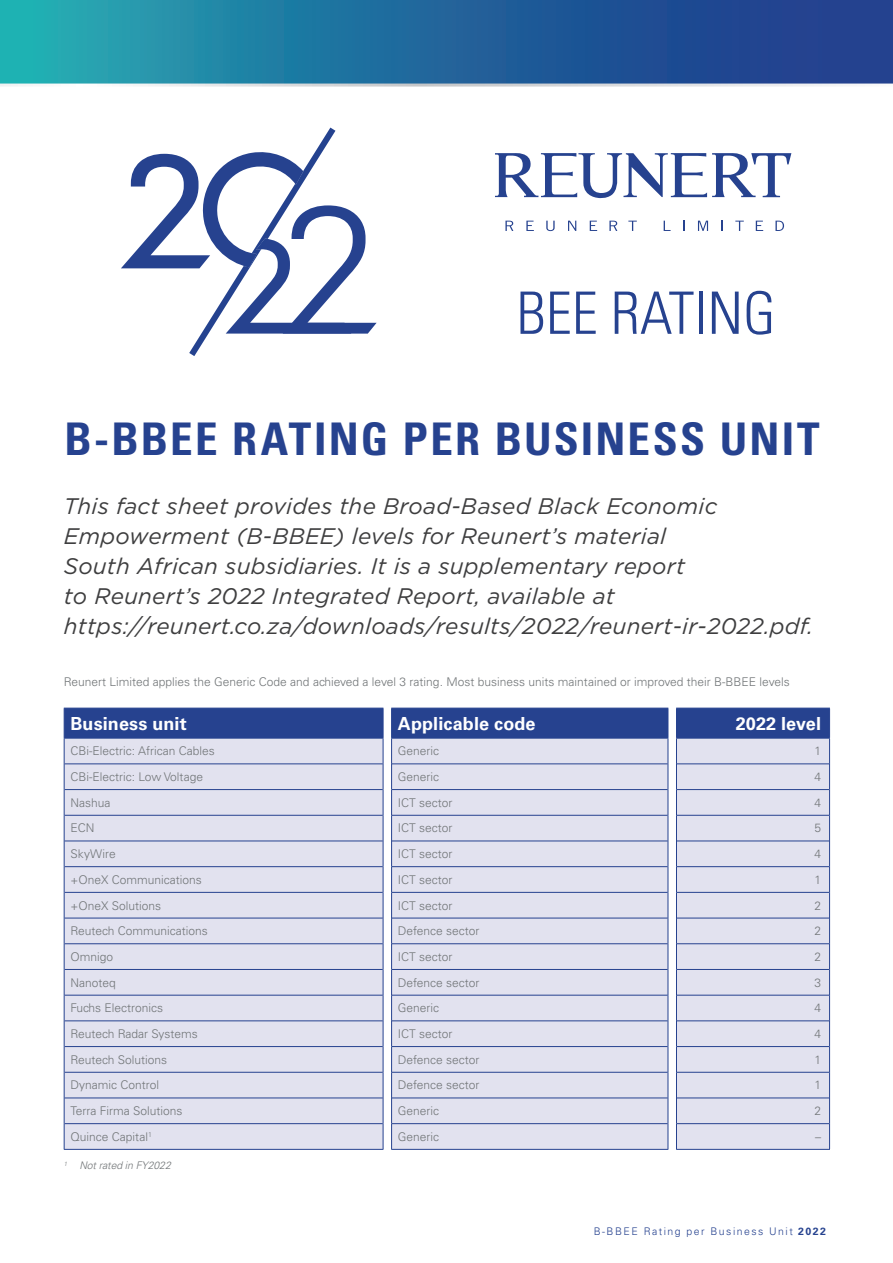
<style>
.page{position:relative;width:893px;height:1263px;background:#fff}
.page>*{position:absolute;margin:0;border:0;box-sizing:border-box;transform-origin:0 0}
.t1{font:300 condensed 58.5px "Univers LT Std";color:#26428f}
.t2{font:700 condensed 45px "Univers LT Std";letter-spacing:.05em;color:#26428f}
.t3{font:italic 22.5px/30px "Gotham";letter-spacing:.01em;color:#3e3e3f}
.t4{font:700 18px "Univers LT Std";letter-spacing:.005em;color:#fff}
.t5{font:300 12px "Univers LT Std";color:#717577}
.t6{font:300 10.5px "Univers LT Std";letter-spacing:.14em;color:#26428f}
.t7{font:italic 300 10.5px "Univers LT Std";letter-spacing:-.01em;color:#717577}
.s1{font-weight:700}
</style>
<div class="page">
<svg style="left:0;top:0;width:893px;height:84px;background:#216c9d"></svg>
<svg style="left:495px;top:153px;width:296px;height:46px"></svg>
<svg style="left:505px;top:221px;width:8px;height:10px"></svg>
<svg style="left:526px;top:221px;width:8px;height:10px"></svg>
<svg style="left:546px;top:221px;width:9px;height:10px"></svg>
<svg style="left:568px;top:221px;width:8px;height:10px"></svg>
<svg style="left:590px;top:221px;width:7px;height:10px"></svg>
<svg style="left:609px;top:221px;width:8px;height:10px"></svg>
<svg style="left:628px;top:221px;width:9px;height:10px"></svg>
<svg style="left:664px;top:221px;width:7px;height:10px"></svg>
<svg style="left:698px;top:221px;width:10px;height:10px"></svg>
<svg style="left:735px;top:221px;width:9px;height:10px"></svg>
<svg style="left:756px;top:221px;width:7px;height:10px"></svg>
<svg style="left:775px;top:221px;width:9px;height:10px"></svg>
<svg style="left:121px;top:128px;width:256px;height:228px"></svg>
<svg style="left:64px;top:708px;width:766px;height:441px;background:#d2d4e6"></svg>
<hr style="left:64px;top:1149px;width:319px;height:1px;background:#26428f">
<hr style="left:391px;top:1149px;width:277px;height:1px;background:#26428f">
<hr style="left:676px;top:1149px;width:154px;height:1px;background:#26428f">
<hr style="left:65px;top:764px;width:318px;height:1px;background:#26428f">
<hr style="left:65px;top:789px;width:318px;height:1px;background:#26428f">
<hr style="left:65px;top:815px;width:318px;height:1px;background:#26428f">
<hr style="left:65px;top:841px;width:318px;height:1px;background:#26428f">
<hr style="left:65px;top:866px;width:318px;height:1px;background:#26428f">
<hr style="left:65px;top:892px;width:318px;height:1px;background:#26428f">
<hr style="left:65px;top:918px;width:318px;height:1px;background:#26428f">
<hr style="left:65px;top:943px;width:318px;height:1px;background:#26428f">
<hr style="left:65px;top:969px;width:318px;height:1px;background:#26428f">
<hr style="left:65px;top:995px;width:318px;height:1px;background:#26428f">
<hr style="left:65px;top:1020px;width:318px;height:1px;background:#26428f">
<hr style="left:65px;top:1046px;width:318px;height:1px;background:#26428f">
<hr style="left:65px;top:1072px;width:318px;height:1px;background:#26428f">
<hr style="left:65px;top:1098px;width:318px;height:1px;background:#26428f">
<hr style="left:65px;top:1123px;width:318px;height:1px;background:#26428f">
<hr style="left:392px;top:764px;width:276px;height:1px;background:#26428f">
<hr style="left:392px;top:789px;width:276px;height:1px;background:#26428f">
<hr style="left:392px;top:815px;width:276px;height:1px;background:#26428f">
<hr style="left:392px;top:841px;width:276px;height:1px;background:#26428f">
<hr style="left:392px;top:866px;width:276px;height:1px;background:#26428f">
<hr style="left:392px;top:892px;width:276px;height:1px;background:#26428f">
<hr style="left:392px;top:918px;width:276px;height:1px;background:#26428f">
<hr style="left:392px;top:943px;width:276px;height:1px;background:#26428f">
<hr style="left:392px;top:969px;width:276px;height:1px;background:#26428f">
<hr style="left:392px;top:995px;width:276px;height:1px;background:#26428f">
<hr style="left:392px;top:1020px;width:276px;height:1px;background:#26428f">
<hr style="left:392px;top:1046px;width:276px;height:1px;background:#26428f">
<hr style="left:392px;top:1072px;width:276px;height:1px;background:#26428f">
<hr style="left:392px;top:1098px;width:276px;height:1px;background:#26428f">
<hr style="left:392px;top:1123px;width:276px;height:1px;background:#26428f">
<hr style="left:677px;top:764px;width:152px;height:1px;background:#26428f">
<hr style="left:677px;top:789px;width:152px;height:1px;background:#26428f">
<hr style="left:677px;top:815px;width:152px;height:1px;background:#26428f">
<hr style="left:677px;top:841px;width:152px;height:1px;background:#26428f">
<hr style="left:677px;top:866px;width:152px;height:1px;background:#26428f">
<hr style="left:677px;top:892px;width:152px;height:1px;background:#26428f">
<hr style="left:677px;top:918px;width:152px;height:1px;background:#26428f">
<hr style="left:677px;top:943px;width:152px;height:1px;background:#26428f">
<hr style="left:677px;top:969px;width:152px;height:1px;background:#26428f">
<hr style="left:677px;top:995px;width:152px;height:1px;background:#26428f">
<hr style="left:677px;top:1020px;width:152px;height:1px;background:#26428f">
<hr style="left:677px;top:1046px;width:152px;height:1px;background:#26428f">
<hr style="left:677px;top:1072px;width:152px;height:1px;background:#26428f">
<hr style="left:677px;top:1098px;width:152px;height:1px;background:#26428f">
<hr style="left:677px;top:1123px;width:152px;height:1px;background:#26428f">
<h1 class="t1" style="left:516px;top:278px;width:261px">BEE RATING</h1>
<h2 class="t2" style="left:64px;top:411px;width:757px">B-BBEE RATING PER BUSINESS UNIT</h2>
<p class="t3" style="left:64px;top:491px;width:751px">This fact sheet provides the Broad-Based Black Economic Empowerment (B-BBEE) levels for Reunert’s material<br>South African subsidiaries. It is a supplementary report<br>to Reunert’s 2022 Integrated Report, available at https://reunert.co.za/downloads/results/2022/reunert-ir-2022.pdf.</p>
<p class="t5" style="left:64px;top:675px;width:727px">Reunert Limited applies the Generic Code and achieved a level 3 rating. Most business units maintained or improved their B-BBEE levels</p>
<h3 class="t4" style="left:71px;top:713px;width:118px">Business unit</h3>
<h3 class="t4" style="left:398px;top:713px;width:139px">Applicable code</h3>
<h3 class="t4" style="left:736px;top:713px;width:87px">2022 level</h3>
<p class="t5" style="left:71px;top:744px;width:146px">CBi-Electric: African Cables</p>
<p class="t5" style="left:398px;top:744px;width:43px">Generic</p>
<p class="t5" style="left:814px;top:744px;width:8px">1</p>
<p class="t5" style="left:71px;top:769px;width:134px">CBi-Electric: Low Voltage</p>
<p class="t5" style="left:398px;top:769px;width:43px">Generic</p>
<p class="t5" style="left:814px;top:769px;width:8px">4</p>
<p class="t5" style="left:71px;top:795px;width:42px">Nashua</p>
<p class="t5" style="left:398px;top:795px;width:56px">ICT sector</p>
<p class="t5" style="left:814px;top:795px;width:8px">4</p>
<p class="t5" style="left:71px;top:821px;width:25px">ECN</p>
<p class="t5" style="left:398px;top:821px;width:56px">ICT sector</p>
<p class="t5" style="left:814px;top:821px;width:8px">5</p>
<p class="t5" style="left:71px;top:847px;width:47px">SkyWire</p>
<p class="t5" style="left:398px;top:847px;width:56px">ICT sector</p>
<p class="t5" style="left:814px;top:847px;width:8px">4</p>
<p class="t5" style="left:71px;top:872px;width:133px">+OneX Communications</p>
<p class="t5" style="left:398px;top:872px;width:56px">ICT sector</p>
<p class="t5" style="left:814px;top:872px;width:8px">1</p>
<p class="t5" style="left:71px;top:898px;width:92px">+OneX Solutions</p>
<p class="t5" style="left:398px;top:898px;width:56px">ICT sector</p>
<p class="t5" style="left:814px;top:898px;width:8px">2</p>
<p class="t5" style="left:71px;top:924px;width:139px">Reutech Communications</p>
<p class="t5" style="left:398px;top:924px;width:83px">Defence sector</p>
<p class="t5" style="left:814px;top:924px;width:8px">2</p>
<p class="t5" style="left:71px;top:949px;width:44px">Omnigo</p>
<p class="t5" style="left:398px;top:949px;width:56px">ICT sector</p>
<p class="t5" style="left:814px;top:949px;width:8px">2</p>
<p class="t5" style="left:71px;top:975px;width:47px">Nanoteq</p>
<p class="t5" style="left:398px;top:975px;width:83px">Defence sector</p>
<p class="t5" style="left:814px;top:975px;width:8px">3</p>
<p class="t5" style="left:71px;top:1001px;width:94px">Fuchs Electronics</p>
<p class="t5" style="left:398px;top:1001px;width:43px">Generic</p>
<p class="t5" style="left:814px;top:1001px;width:8px">4</p>
<p class="t5" style="left:71px;top:1026px;width:129px">Reutech Radar Systems</p>
<p class="t5" style="left:398px;top:1026px;width:56px">ICT sector</p>
<p class="t5" style="left:814px;top:1026px;width:8px">4</p>
<p class="t5" style="left:71px;top:1052px;width:98px">Reutech Solutions</p>
<p class="t5" style="left:398px;top:1052px;width:83px">Defence sector</p>
<p class="t5" style="left:814px;top:1052px;width:8px">1</p>
<p class="t5" style="left:71px;top:1078px;width:90px">Dynamic Control</p>
<p class="t5" style="left:398px;top:1078px;width:83px">Defence sector</p>
<p class="t5" style="left:814px;top:1078px;width:8px">1</p>
<p class="t5" style="left:71px;top:1103px;width:113px">Terra Firma Solutions</p>
<p class="t5" style="left:398px;top:1103px;width:43px">Generic</p>
<p class="t5" style="left:814px;top:1103px;width:8px">2</p>
<p class="t5" style="left:71px;top:1129px;width:83px">Quince Capital<sup>1</sup></p>
<p class="t5" style="left:398px;top:1129px;width:43px">Generic</p>
<p class="t5" style="left:815px;top:1129px;width:7px">–</p>
<p class="t7" style="left:64px;top:1159px;width:109px"><sup>1</sup> Not rated in FY2022</p>
<p class="t6" style="left:594px;top:1225px;width:234px">B-BBEE Rating per Business Unit <span class="s1">2022</span></p>
</div>
